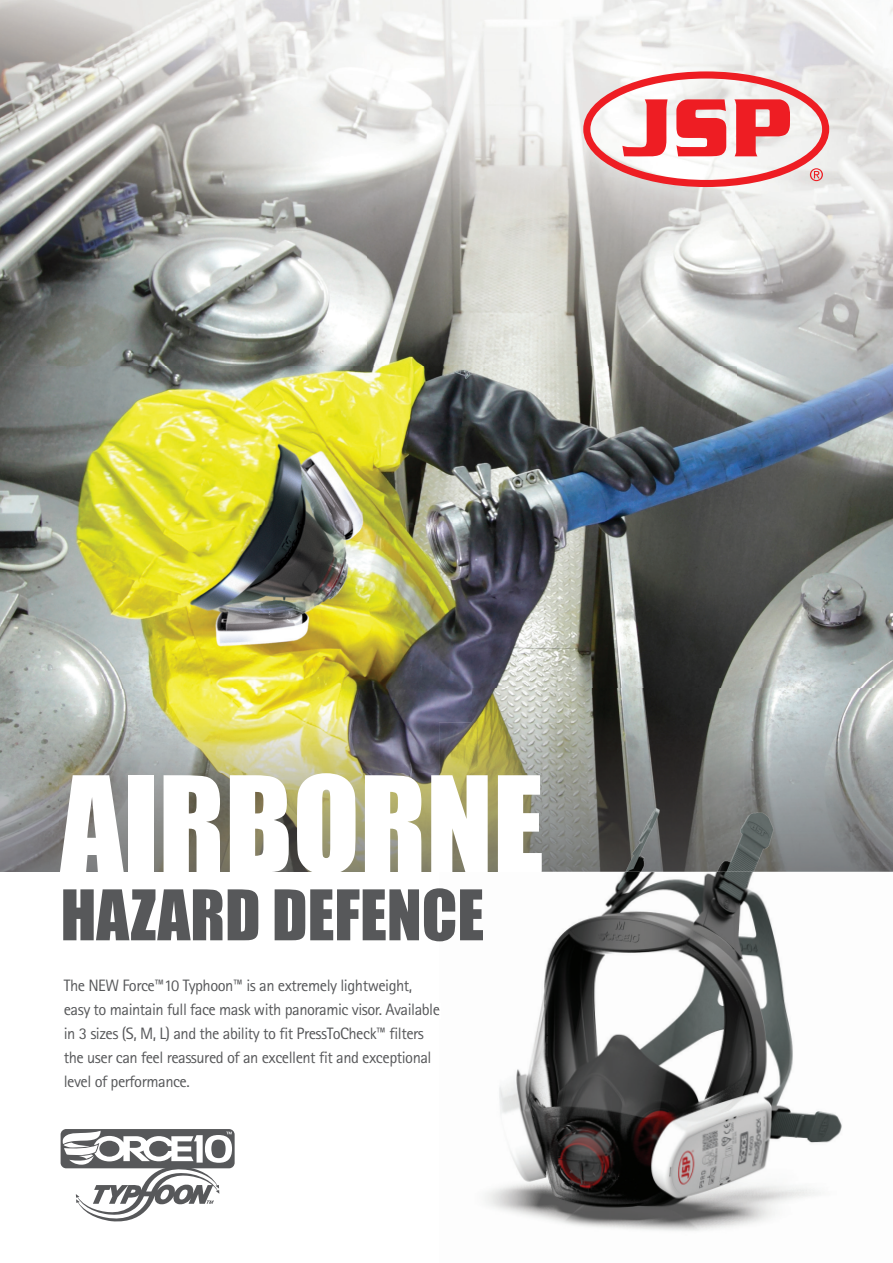
<style>
.page{position:relative;width:893px;height:1263px;background:#fff}
.page>*{position:absolute;margin:0;border:0;box-sizing:border-box;transform-origin:0 0}
.t1{font:123px "Impact";color:#fff}
.t2{font:64.35px "Impact";color:#57585a}
.t3{font:16.5px/24px "Agfa Rotis Sans Serif";letter-spacing:-.03em;color:#57585a}
</style>
<div class="page">
<img style="left:0;top:0;width:893px;height:689px">
<img style="left:0;top:689px;width:473px;height:91px">
<img style="left:473px;top:689px;width:420px;height:34px">
<img style="left:0;top:780px;width:60px;height:92px">
<img style="left:60px;top:773px;width:379px;height:99px">
<img style="left:439px;top:872px;width:403px;height:359px">
<svg style="left:439px;top:1004px;width:1px;height:15px"></svg>
<img style="left:439px;top:723px;width:454px;height:149px">
<img style="left:439px;top:773px;width:103px;height:101px">
<img style="left:439px;top:888px;width:44px;height:53px">
<div style="left:61px;top:1129px;width:174px;height:39px;background:#57585a;border-radius:6px"></div>
<svg style="left:62px;top:1130px;width:170px;height:92px"></svg>
<svg style="left:583px;top:71px;width:246px;height:116px"></svg>
<h1 class="t1" style="left:61px;top:729px;width:485px">AIRBORNE</h1>
<h2 class="t2" style="left:61px;top:865px;width:425px">HAZARD DEFENCE</h2>
<p class="t3" style="left:64px;top:974px;width:378px">The NEW Force™10 Typhoon™ is an extremely lightweight, easy to maintain full face mask with panoramic visor. Available in 3 sizes (S, M, L) and the ability to fit PressToCheck™ filters the user can feel reassured of an excellent fit and exceptional level of performance.</p>
</div>
